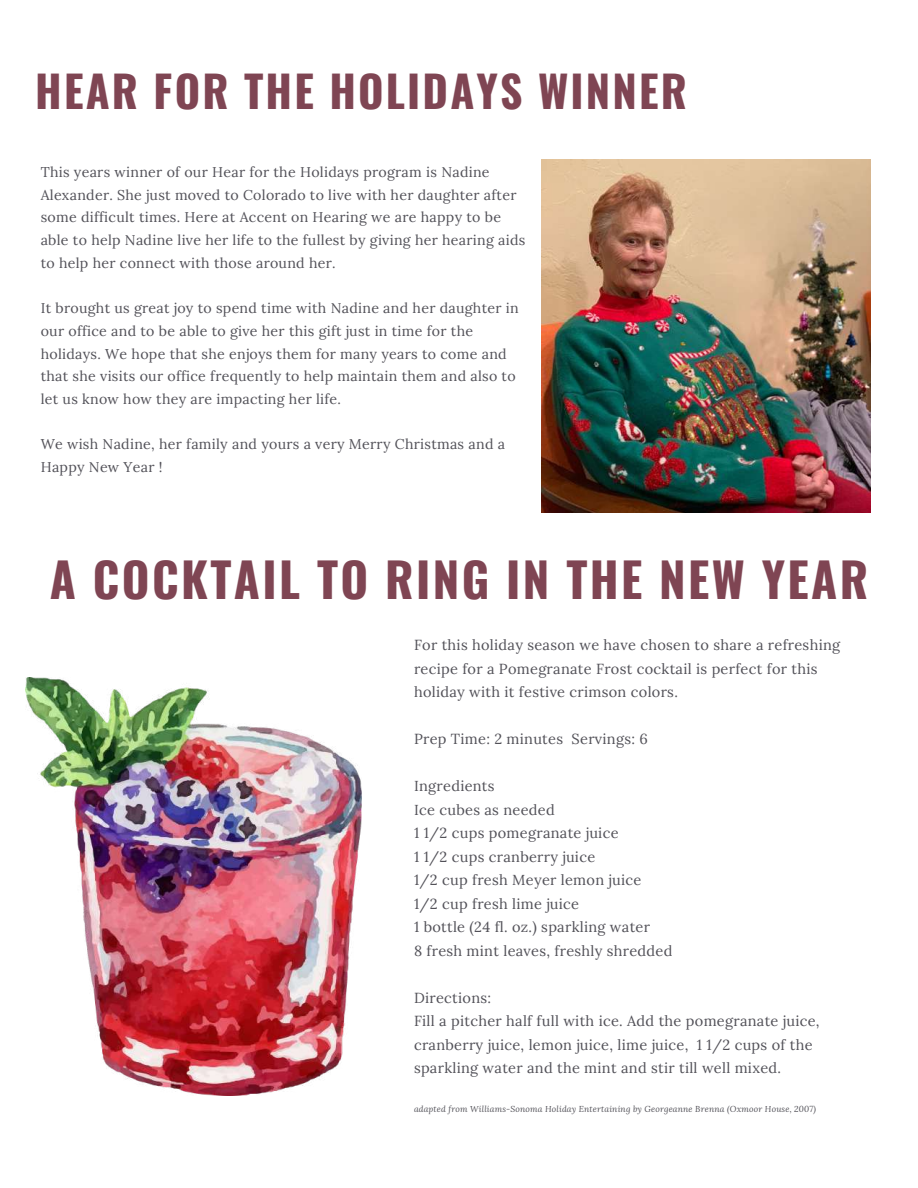
<style>
.page{position:relative;width:918px;height:1188px;background:#fff}
.page>*{position:absolute;margin:0;border:0;box-sizing:border-box;transform-origin:0 0}
.t1{font:700 47.4px "Oswald";letter-spacing:.05em;color:#7f4553}
.t2{font:700 43.65px "Oswald";letter-spacing:.05em;color:#7f4553}
.t3{font:14.55px/23.5px "Lora";letter-spacing:.02em;color:#525158}
.t4{font:14.25px/22.6px "Lora";letter-spacing:.02em;color:#525158}
.t5{font:italic 8.55px "Lora";letter-spacing:.02em;color:#525158}
</style>
<div class="page">
<img style="left:25px;top:677px;width:336px;height:419px">
<img style="left:542px;top:159px;width:328px;height:354px">
<h2 class="t2" style="left:35px;top:57px;width:653px">HEAR FOR THE HOLIDAYS WINNER</h2>
<p class="t4" style="left:41px;top:161px;width:486px">This years winner of our Hear for the Holidays program is Nadine Alexander. She just moved to Colorado to live with her daughter after some difficult times. Here at Accent on Hearing we are happy to be able to help Nadine live her life to the fullest by giving her hearing aids to help her connect with those around her.</p>
<p class="t4" style="left:41px;top:297px;width:480px">It brought us great joy to spend time with Nadine and her daughter in our office and to be able to give her this gift just in time for the holidays. We hope that she enjoys them for many years to come and that she visits our office frequently to help maintain them and also to let us know how they are impacting her life.</p>
<p class="t4" style="left:41px;top:433px;width:466px">We wish Nadine, her family and yours a very Merry Christmas and a<br>Happy New Year !</p>
<h1 class="t1" style="left:50px;top:542px;width:820px">A COCKTAIL TO RING IN THE NEW YEAR</h1>
<p class="t3" style="left:414px;top:633px;width:428px">For this holiday season we have chosen to share a refreshing recipe for a Pomegranate Frost cocktail is perfect for this holiday with it festive crimson colors.</p>
<p class="t3" style="left:414px;top:727px;width:235px">Prep Time: 2 minutes Servings: 6</p>
<p class="t3" style="left:414px;top:774px;width:260px">Ingredients<br>Ice cubes as needed<br>1 1/2 cups pomegranate juice<br>1 1/2 cups cranberry juice<br>1/2 cup fresh Meyer lemon juice<br>1/2 cup fresh lime juice<br>1 bottle (24 fl. oz.) sparkling water<br>8 fresh mint leaves, freshly shredded</p>
<p class="t3" style="left:414px;top:986px;width:407px">Directions:<br>Fill a pitcher half full with ice. Add the pomegranate juice, cranberry juice, lemon juice, lime juice, 1 1/2 cups of the sparkling water and the mint and stir till well mixed.</p>
<p class="t5" style="left:414px;top:1103px;width:404px">adapted from Williams-Sonoma Holiday Entertaining by Georgeanne Brenna (Oxmoor House, 2007)</p>
</div>
